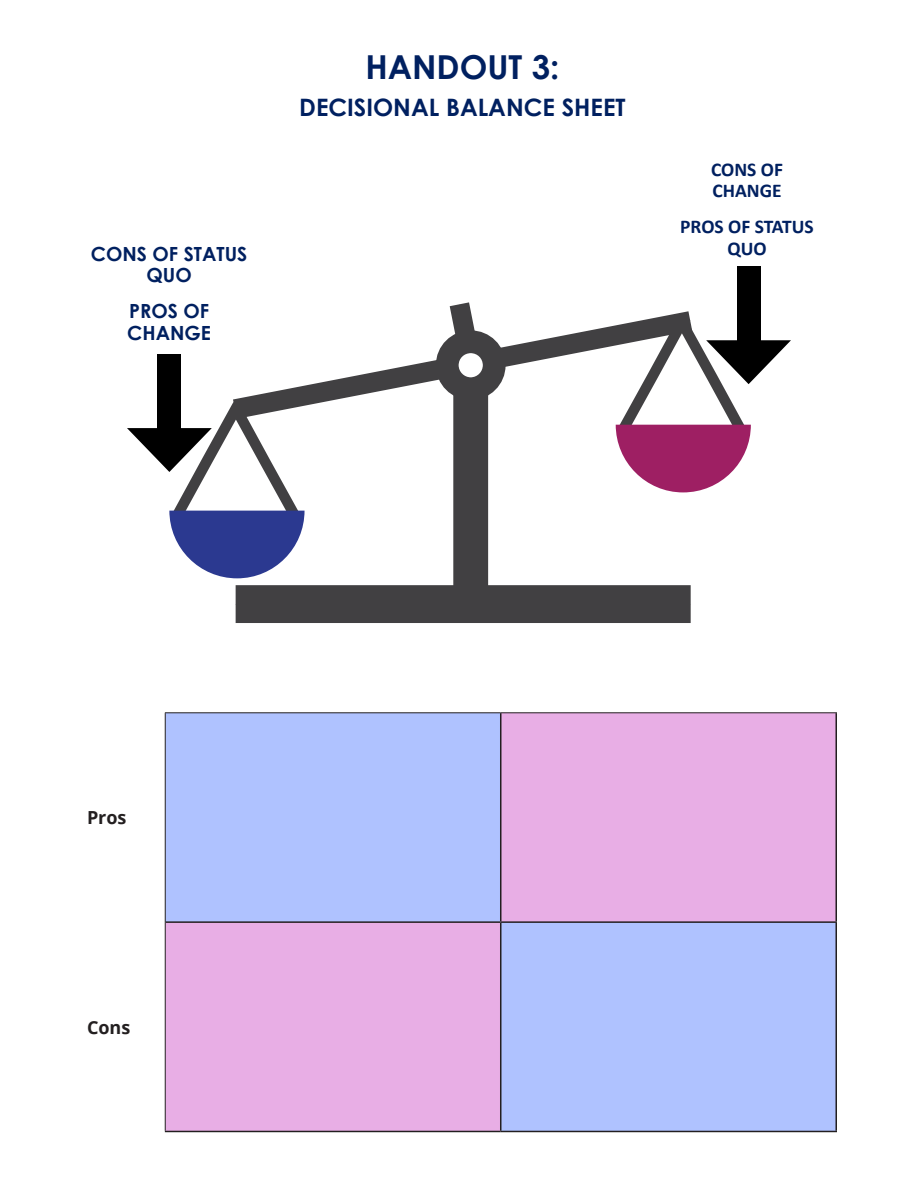
<style>
.page{position:relative;width:918px;height:1188px;background:#fff}
.page>*{position:absolute;margin:0;border:0;box-sizing:border-box;transform-origin:0 0}
.t1{font:700 33px "Century Gothic";color:#002060}
.Heading_1{font:700 24px "Century Gothic";color:#002060}
.Heading_21{font:700 19.5px/21px "Century Gothic";color:#002060;text-align:center}
.Heading_21-2{font:700 19.5px/21px "Calibri";color:#002060}
.t2{font:700 18px "Open Sans";color:#231f20}
</style>
<div class="page">
<div style="left:453px;top:363px;width:35px;height:241px;background:#414042"></div>
<div style="left:236px;top:585px;width:455px;height:38px;background:#414042"></div>
<div style="left:737px;top:266px;width:23px;height:90px;background:#000"></div>
<svg style="left:127px;top:281px;width:664px;height:297px"></svg>
<svg style="left:166px;top:713px;width:670px;height:418px;background:#cbb7f1"></svg>
<hr style="left:500px;top:713px;width:1px;height:208px;background:#231f20">
<hr style="left:836px;top:713px;width:1px;height:208px;background:#231f20">
<hr style="left:166px;top:921px;width:335px;height:2px;background:#231f20">
<hr style="left:501px;top:921px;width:336px;height:2px;background:#231f20">
<hr style="left:500px;top:923px;width:1px;height:208px;background:#231f20">
<hr style="left:836px;top:923px;width:1px;height:208px;background:#231f20">
<hr style="left:165px;top:1131px;width:336px;height:1px;background:#231f20">
<hr style="left:501px;top:1131px;width:336px;height:1px;background:#231f20">
<hr style="left:165px;top:713px;width:1px;height:209px;background:#231f20">
<hr style="left:165px;top:712px;width:336px;height:1px;background:#231f20">
<hr style="left:501px;top:712px;width:336px;height:1px;background:#231f20">
<hr style="left:165px;top:922px;width:1px;height:209px;background:#231f20">
<p class="Heading_21" style="left:91px;top:243px;width:158px">CONS OF STATUS<br>QUO</p>
<p class="Heading_21" style="left:127px;top:300px;width:85px;text-align:left">PROS OF<br>CHANGE</p>
<p class="t1" style="left:365px;top:42px;width:196px">HANDOUT 3:</p>
<p class="Heading_1" style="left:299px;top:89px;width:328px">DECISIONAL BALANCE SHEET</p>
<p class="Heading_21-2" style="left:711px;top:159px;width:73px">CONS OF<br>CHANGE</p>
<p class="Heading_21-2" style="left:680px;top:216px;width:135px;text-align:center">PROS OF STATUS<br>QUO</p>
<p class="t2" style="left:87px;top:805px;width:41px">Pros</p>
<p class="t2" style="left:87px;top:1014px;width:45px">Cons</p>
</div>
